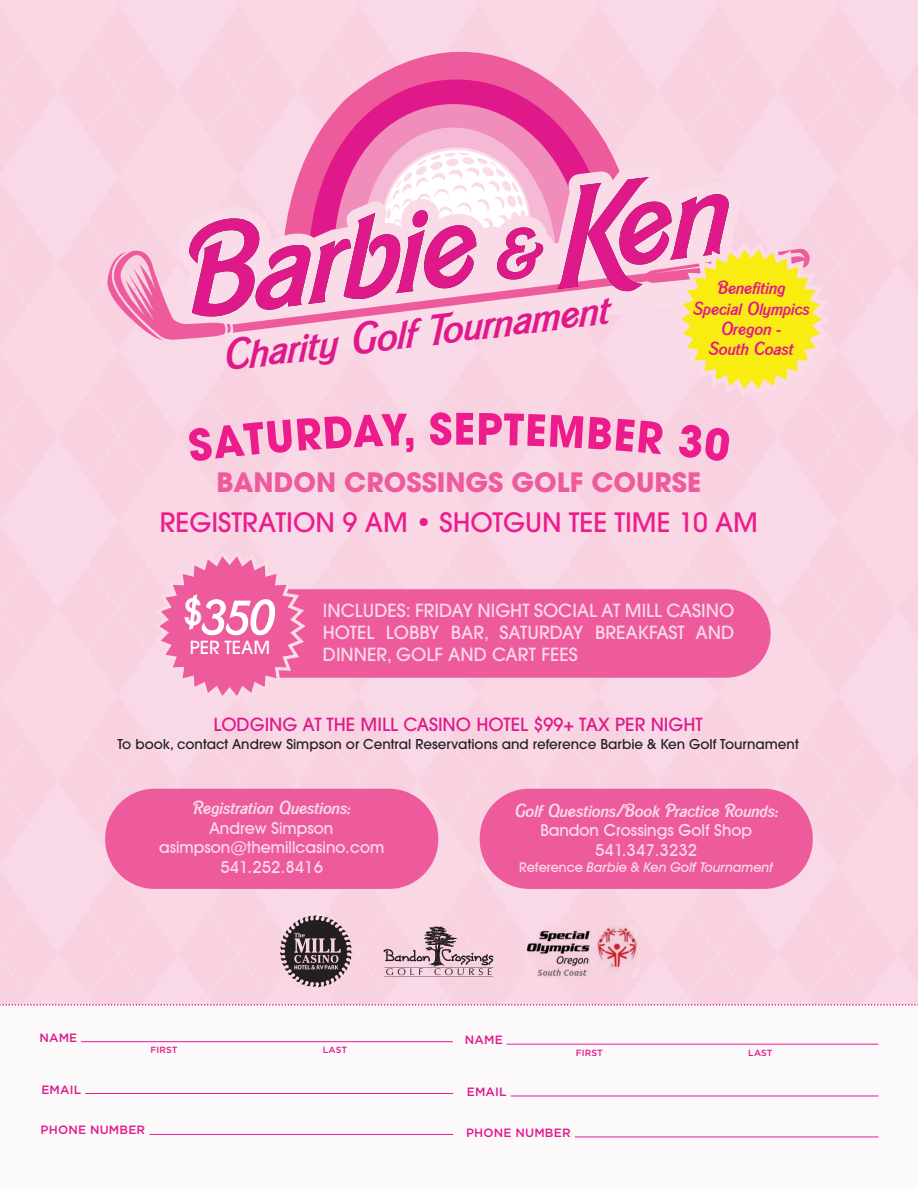
<style>
.page{position:relative;width:918px;height:1188px;background:#f9d7e4}
.page>*{position:absolute;margin:0;border:0;box-sizing:border-box;transform-origin:0 0}
.t1{font:italic 500 42.3px "Barbie";color:#e0198b}
.t2{font:500 35.85px "ITC Avant Garde Pro";color:#fff}
.t3{font:500 26.55px "ITC Avant Garde Pro";color:#ed1c8d}
.t4{font:700 26.55px "ITC Avant Garde Pro";color:#ee5b9c}
.t5{font:500 18px/21.6px "ITC Avant Garde Pro";color:#fadbe8;text-align:justify}
.t6{font:italic 500 18px "Barbie";color:#fadbe8}
.t7{font:italic 500 18px/20.4px "Barbie";color:#e0198b;text-align:center}
.t8{font:500 18px "ITC Avant Garde Pro";color:#e0198b}
.t9{font:500 18px "ITC Avant Garde Pro";color:#fff}
.t10{font:500 16.5px/19.5px "Avant Garde IT Cby BT";color:#fadbe8;text-align:center}
.t11{font:500 13.5px "ITC Avant Garde Pro";color:#231f20}
.t12{font:italic 500 13.5px "Avant Garde IT Cby BT";color:#fadbe8}
.t13{font:500 12px "Gotham HTF";letter-spacing:.015em;color:#e0198b}
.t14{font:500 9px "Gotham HTF";letter-spacing:.015em;color:#e0198b}
.s1{font-style:normal}
</style>
<div class="page">
<svg style="left:383px;top:926px;width:110px;height:51px"></svg>
<img style="left:526px;top:925px;width:112px;height:53px">
<svg style="left:280px;top:915px;width:72px;height:72px"></svg>
<svg style="left:316px;top:51px;width:286px;height:86px"></svg>
<svg style="left:328px;top:62px;width:251px;height:75px"></svg>
<svg style="left:107px;top:137px;width:715px;height:252px"></svg>
<div style="left:105px;top:789px;width:333px;height:100px;background:#ee5b9c;border-radius:49px"></div>
<div style="left:480px;top:789px;width:333px;height:100px;background:#ee5b9c;border-radius:49px"></div>
<svg style="left:189px;top:414px;width:224px;height:47px"></svg>
<svg style="left:430px;top:412px;width:43px;height:33px"></svg>
<svg style="left:479px;top:413px;width:184px;height:41px"></svg>
<svg style="left:679px;top:424px;width:51px;height:37px"></svg>
<div style="left:238px;top:589px;width:533px;height:89px;background:#ee5b9c;border-radius:44px"></div>
<svg style="left:159px;top:556px;width:147px;height:140px"></svg>
<div style="left:0;top:1005px;width:918px;height:183px;background:#fcf9fb"></div>
<hr style="left:81px;top:1041px;width:372px;height:1px;background:#ed1990">
<hr style="left:85px;top:1093px;width:368px;height:1px;background:#ed1990">
<hr style="left:149px;top:1134px;width:304px;height:1px;background:#ed1990">
<hr style="left:507px;top:1044px;width:371px;height:1px;background:#ed1990">
<hr style="left:511px;top:1096px;width:368px;height:1px;background:#ed1990">
<hr style="left:575px;top:1136px;width:304px;height:1px;background:#ed1990">
<svg style="left:0;top:1004px;width:918px;height:2px"></svg>
<h1 class="t1" style="left:219px;top:336px;width:392px;rotate:-7deg">Charity Golf Tournament</h1>
<p class="t7" style="left:693px;top:278px;width:118px">Benefiting<br>Special Olympics<br>Oregon -<br>South Coast</p>
<h3 class="t4" style="left:217px;top:465px;width:486px">BANDON CROSSINGS GOLF COURSE</h3>
<h3 class="t3" style="left:160px;top:505px;width:600px">REGISTRATION 9 AM • SHOTGUN TEE TIME 10 AM</h3>
<h2 class="t2" style="left:184px;top:589px;width:19px">S</h2>
<p class="t9" style="left:190px;top:636px;width:82px">PER TEAM</p>
<p class="t5" style="left:323px;top:600px;width:413px">INCLUDES: FRIDAY NIGHT SOCIAL AT MILL CASINO HOTEL LOBBY BAR, SATURDAY BREAKFAST AND DINNER, GOLF AND CART FEES</p>
<p class="t8" style="left:213px;top:713px;width:491px">LODGING AT THE MILL CASINO HOTEL $99+ TAX PER NIGHT</p>
<p class="t11" style="left:117px;top:735px;width:683px">To book, contact Andrew Simpson or Central Reservations and reference Barbie &amp; Ken Golf Tournament</p>
<p class="t6" style="left:193px;top:799px;width:160px">Registration Questions:</p>
<p class="t10" style="left:159px;top:818px;width:227px">Andrew Simpson asimpson@themillcasino.com<br>541.252.8416</p>
<p class="t6" style="left:514px;top:802px;width:266px">Golf Questions/Book Practice Rounds:</p>
<p class="t10" style="left:540px;top:821px;width:213px">Bandon Crossings Golf Shop<br>541.347.3232</p>
<p class="t12" style="left:519px;top:859px;width:255px"><span class="s1">Reference</span> Barbie &amp; Ken Golf Tournament</p>
<p class="t13" style="left:39px;top:1031px;width:39px">NAME</p>
<p class="t13" style="left:465px;top:1033px;width:39px">NAME</p>
<p class="t14" style="left:150px;top:1045px;width:29px">FIRST</p>
<p class="t14" style="left:323px;top:1045px;width:26px">LAST</p>
<p class="t14" style="left:576px;top:1048px;width:29px">FIRST</p>
<p class="t14" style="left:748px;top:1048px;width:26px">LAST</p>
<p class="t13" style="left:41px;top:1082px;width:41px">EMAIL</p>
<p class="t13" style="left:41px;top:1123px;width:106px">PHONE NUMBER</p>
<p class="t13" style="left:467px;top:1085px;width:41px">EMAIL</p>
<p class="t13" style="left:466px;top:1126px;width:106px">PHONE NUMBER</p>
</div>
